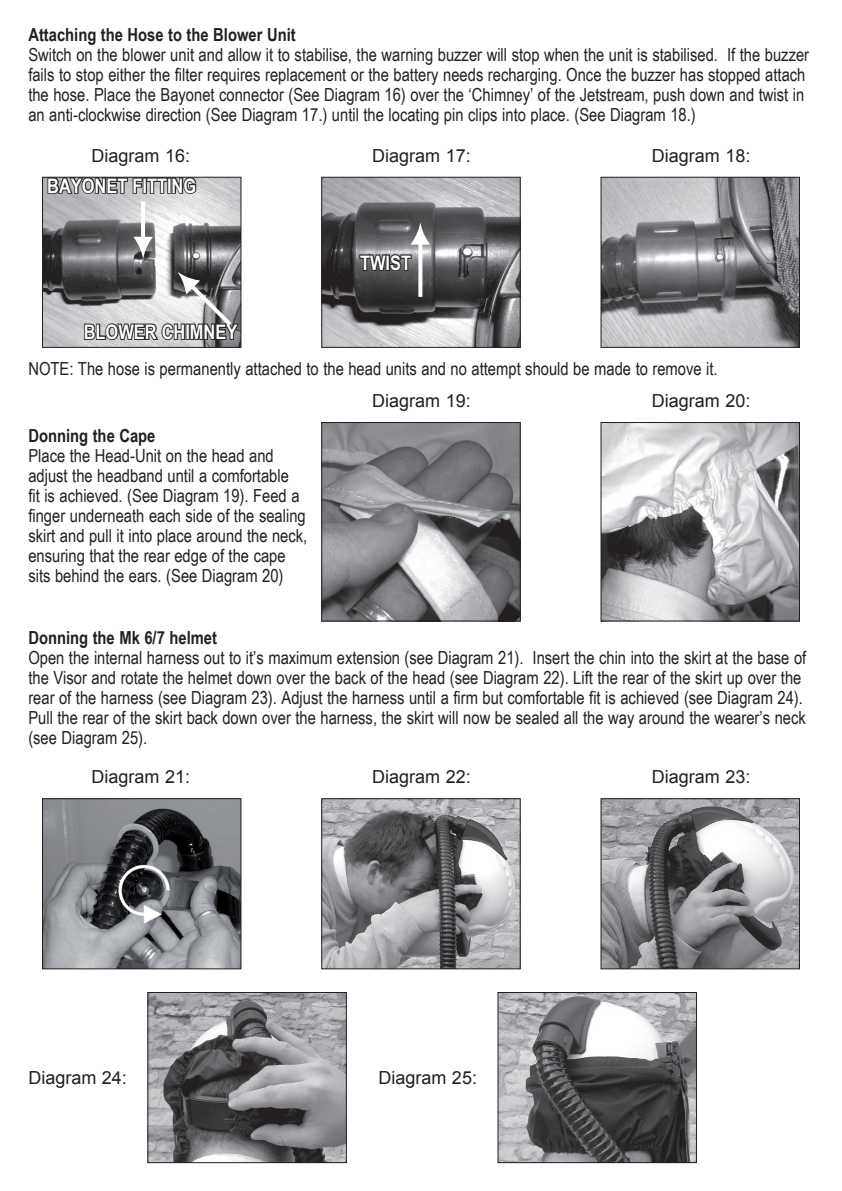
<style>
.page{position:relative;width:842px;height:1191px;background:#fff}
.page>*{position:absolute;margin:0;border:0;box-sizing:border-box;transform-origin:0 0}
.t1{font:700 20px "Arial Narrow";color:#fff}
.t2{font:18px/20px "Arial Narrow";color:#231f20}
.t3{font:18px "Arial";color:#231f20}
.t4{font:700 18px "Arial Narrow";color:#231f20}
</style>
<div class="page">
<img style="left:44px;top:179px;width:195px;height:167px">
<div style="left:42px;top:177px;width:199px;height:171px;border:1px solid #231f20"></div>
<img style="left:323px;top:179px;width:196px;height:167px">
<div style="left:321px;top:177px;width:200px;height:171px;border:1px solid #231f20"></div>
<img style="left:602px;top:179px;width:196px;height:167px">
<div style="left:600px;top:177px;width:200px;height:171px;border:1px solid #231f20"></div>
<img style="left:602px;top:424px;width:196px;height:195px">
<div style="left:600px;top:422px;width:200px;height:199px;border:1px solid #231f20"></div>
<img style="left:323px;top:424px;width:196px;height:195px">
<div style="left:321px;top:422px;width:200px;height:199px;border:1px solid #231f20"></div>
<img style="left:44px;top:800px;width:195px;height:167px">
<div style="left:42px;top:798px;width:199px;height:171px;border:1px solid #231f20"></div>
<img style="left:323px;top:800px;width:196px;height:167px">
<div style="left:321px;top:798px;width:200px;height:171px;border:1px solid #231f20"></div>
<img style="left:602px;top:800px;width:196px;height:167px">
<div style="left:600px;top:798px;width:200px;height:171px;border:1px solid #231f20"></div>
<img style="left:149px;top:994px;width:196px;height:167px">
<div style="left:147px;top:992px;width:200px;height:171px;border:1px solid #231f20"></div>
<img style="left:499px;top:994px;width:196px;height:167px">
<div style="left:497px;top:992px;width:200px;height:171px;border:1px solid #231f20"></div>
<svg style="left:46px;top:176px;width:151px;height:20px;background:#696768"></svg>
<hr style="left:141px;top:201px;width:4px;height:47px;background:#fff">
<svg style="left:83px;top:236px;width:158px;height:109px;background:#858587"></svg>
<svg style="left:418px;top:276px;width:4px;height:21px"></svg>
<svg style="left:358px;top:216px;width:74px;height:60px;background:#6e6e70"></svg>
<p class="t4" style="left:28px;top:21px;width:269px">Attaching the Hose to the Blower Unit</p>
<p class="t2" style="left:28px;top:44px;width:782px">Switch on the blower unit and allow it to stabilise, the warning buzzer will stop when the unit is stabilised. If the buzzer fails to stop either the filter requires replacement or the battery needs recharging. Once the buzzer has stopped attach the hose. Place the Bayonet connector (See Diagram 16) over the ‘Chimney’ of the Jetstream, push down and twist in an anti-clockwise direction (See Diagram 17.) until the locating pin clips into place. (See Diagram 18.)</p>
<p class="t3" style="left:92px;top:144px;width:100px">Diagram 16:</p>
<p class="t3" style="left:372px;top:144px;width:100px">Diagram 17:</p>
<p class="t3" style="left:652px;top:144px;width:100px">Diagram 18:</p>
<p class="t1" style="left:47px;top:170px;width:150px">BAYONET FITTING</p>
<p class="t1" style="left:84px;top:317px;width:155px">BLOWER CHIMNEY</p>
<p class="t1" style="left:360px;top:247px;width:53px">TWIST</p>
<p class="t2" style="left:28px;top:358px;width:691px">NOTE: The hose is permanently attached to the head units and no attempt should be made to remove it.</p>
<p class="t4" style="left:28px;top:422px;width:129px">Donning the Cape</p>
<p class="t2" style="left:28px;top:445px;width:281px">Place the Head-Unit on the head and adjust the headband until a comfortable<br>fit is achieved. (See Diagram 19). Feed a finger underneath each side of the sealing skirt and pull it into place around the neck, ensuring that the rear edge of the cape sits behind the ears. (See Diagram 20)</p>
<p class="t3" style="left:372px;top:389px;width:100px">Diagram 19:</p>
<p class="t3" style="left:652px;top:389px;width:100px">Diagram 20:</p>
<p class="t4" style="left:28px;top:624px;width:190px">Donning the Mk 6/7 helmet</p>
<p class="t2" style="left:28px;top:647px;width:779px">Open the internal harness out to it’s maximum extension (see Diagram 21). Insert the chin into the skirt at the base of the Visor and rotate the helmet down over the back of the head (see Diagram 22). Lift the rear of the skirt up over the rear of the harness (see Diagram 23). Adjust the harness until a firm but comfortable fit is achieved (see Diagram 24).<br>Pull the rear of the skirt back down over the harness, the skirt will now be sealed all the way around the wearer’s neck (see Diagram 25).</p>
<p class="t3" style="left:92px;top:765px;width:100px">Diagram 21:</p>
<p class="t3" style="left:372px;top:765px;width:100px">Diagram 22:</p>
<p class="t3" style="left:652px;top:765px;width:100px">Diagram 23:</p>
<p class="t3" style="left:28px;top:1066px;width:100px">Diagram 24:</p>
<p class="t3" style="left:378px;top:1066px;width:100px">Diagram 25:</p>
</div>
